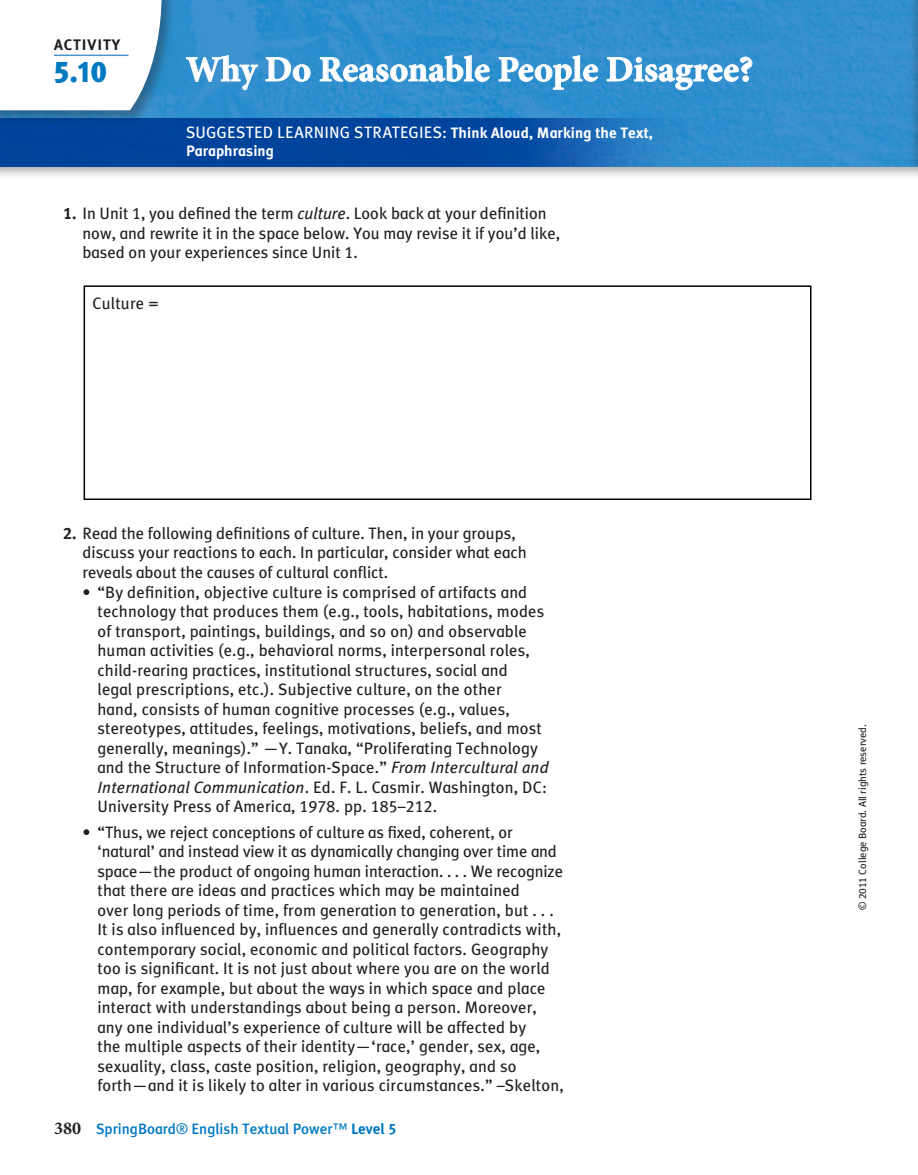
<style>
.page{position:relative;width:918px;height:1175px;background:#fff}
.page>*{position:absolute;margin:0;border:0;box-sizing:border-box;transform-origin:0 0}
.t1{font:700 36px "Minion Pro";color:#fff}
.t2{font:900 29.7px "OPT Meta Plus";color:#0079c1}
.t3{font:16.5px/19.5px "OPT Meta Plus";letter-spacing:.01em;color:#231f20}
.t4{font:16.5px "OPT Meta Plus";letter-spacing:.01em;color:#fff}
.t5{font:700 15.3px "OPT Meta Plus";letter-spacing:.06em;color:#231f20}
.t6{font:500 15px "OPT Meta Plus";color:#0079c1}
.t7{font:700 15px "OPT Meta Plus";letter-spacing:.01em;color:#fff}
.t8{font:10.5px "OPT Meta Plus";color:#231f20}
.s1{font-weight:400;font-size:16.5px}
.s2{font-weight:700}
.s3{font-style:italic}
.s4{font-family:"Minion Pro";font-weight:700;font-size:18px;color:#231f20}
.s5{font-weight:400}
</style>
<div class="page">
<div style="left:0;top:0;width:918px;height:182px;background:#231f20;opacity:.4"></div>
<img style="left:178px;top:0;width:730px;height:166px">
<div style="left:908px;top:0;width:10px;height:182px;background:#231f20;opacity:.4"></div>
<hr style="left:917px;top:0;width:1px;height:166px;background:#108acb">
<div style="left:0;top:0;width:178px;height:126px;background:#231f20;opacity:.35"></div>
<svg style="left:0;top:0;width:162px;height:110px"></svg>
<img style="left:0;top:118px;width:890px;height:48px">
<hr style="left:54px;top:55px;width:75px;height:1px;background:#4695d1">
<svg style="left:186px;top:55px;width:72px;height:36px;background:#55a1d5"></svg>
<svg style="left:265px;top:57px;width:46px;height:25px"></svg>
<svg style="left:319px;top:55px;width:171px;height:27px;background:#59a5d7"></svg>
<svg style="left:498px;top:55px;width:100px;height:35px;background:#50a0d5"></svg>
<svg style="left:607px;top:57px;width:146px;height:33px;background:#55a2d6"></svg>
<div style="left:84px;top:285px;width:728px;height:215px;border:2px solid #000"></div>
<p class="t5" style="left:54px;top:36px;width:68px">Activity</p>
<h2 class="t2" style="left:54px;top:54px;width:55px">5.10</h2>
<h1 class="t1" style="left:186px;top:44px;width:569px">Why Do Reasonable People Disagree?</h1>
<p class="t4" style="left:186px;top:123px;width:188px">SUGGESTED Learni ng Strategies</p>
<p class="t7" style="left:442px;top:124px;width:212px"><span class="s1">:</span> Think Aloud, Marking the Text,</p>
<p class="t7" style="left:186px;top:142px;width:90px">Paraphrasing</p>
<p class="t3" style="left:82px;top:204px;width:479px;text-indent:-19px"><span class="s2">1.</span> In Unit 1, you defined the term <span class="s3">culture</span>. Look back at your definition now, and rewrite it in the space below. You may revise it if you’d like, based on your experiences since Unit 1.</p>
<p class="t3" style="left:93px;top:293px;width:68px">Culture =</p>
<p class="t3" style="left:82px;top:523px;width:446px;text-indent:-19px"><span class="s2">2.</span> Read the following definitions of culture. Then, in your groups, discuss your reactions to each. In particular, consider what each reveals about the causes of cultural conflict.</p>
<p class="t3" style="left:98px;top:582px;width:453px;text-indent:-15px">• “By definition, objective culture is comprised of artifacts and technology that produces them (e.g., tools, habitations, modes of transport, paintings, buildings, and so on) and observable human activities (e.g., behavioral norms, interpersonal roles, child-rearing practices, institutional structures, social and<br>legal prescriptions, etc.). Subjective culture, on the other<br>hand, consists of human cognitive processes (e.g., values, stereotypes, attitudes, feelings, motivations, beliefs, and most generally, meanings).” —Y. Tanaka, “Proliferating Technology and the Structure of Information-Space.” <span class="s3">From Intercultural and International Communication</span>. Ed. F. L. Casmir. Washington, DC:<br>University Press of America, 1978. pp. 185–212.</p>
<p class="t3" style="left:98px;top:822px;width:468px;text-indent:-15px">• “Thus, we reject conceptions of culture as fixed, coherent, or ‘natural’ and instead view it as dynamically changing over time and space—the product of ongoing human interaction. . . . We recognize that there are ideas and practices which may be maintained<br>over long periods of time, from generation to generation, but . . .<br>It is also influenced by, influences and generally contradicts with, contemporary social, economic and political factors. Geography too is significant. It is not just about where you are on the world map, for example, but about the ways in which space and place interact with understandings about being a person. Moreover, any one individual’s experience of culture will be affected by<br>the multiple aspects of their identity—‘race,’ gender, sex, age, sexuality, class, caste position, religion, geography, and so forth—and it is likely to alter in various circumstances.” –Skelton,</p>
<p class="t6" style="left:54px;top:1120px;width:344px"><span class="s4">380</span> SpringBoard<span class="s5">®</span> English Textual Power<span class="s5">™</span> <span class="s2">Level 5</span></p>
<p class="t8" style="left:857px;top:910px;width:187px;rotate:-90deg">© 2011 College Board. All rights reserved.</p>
</div>
